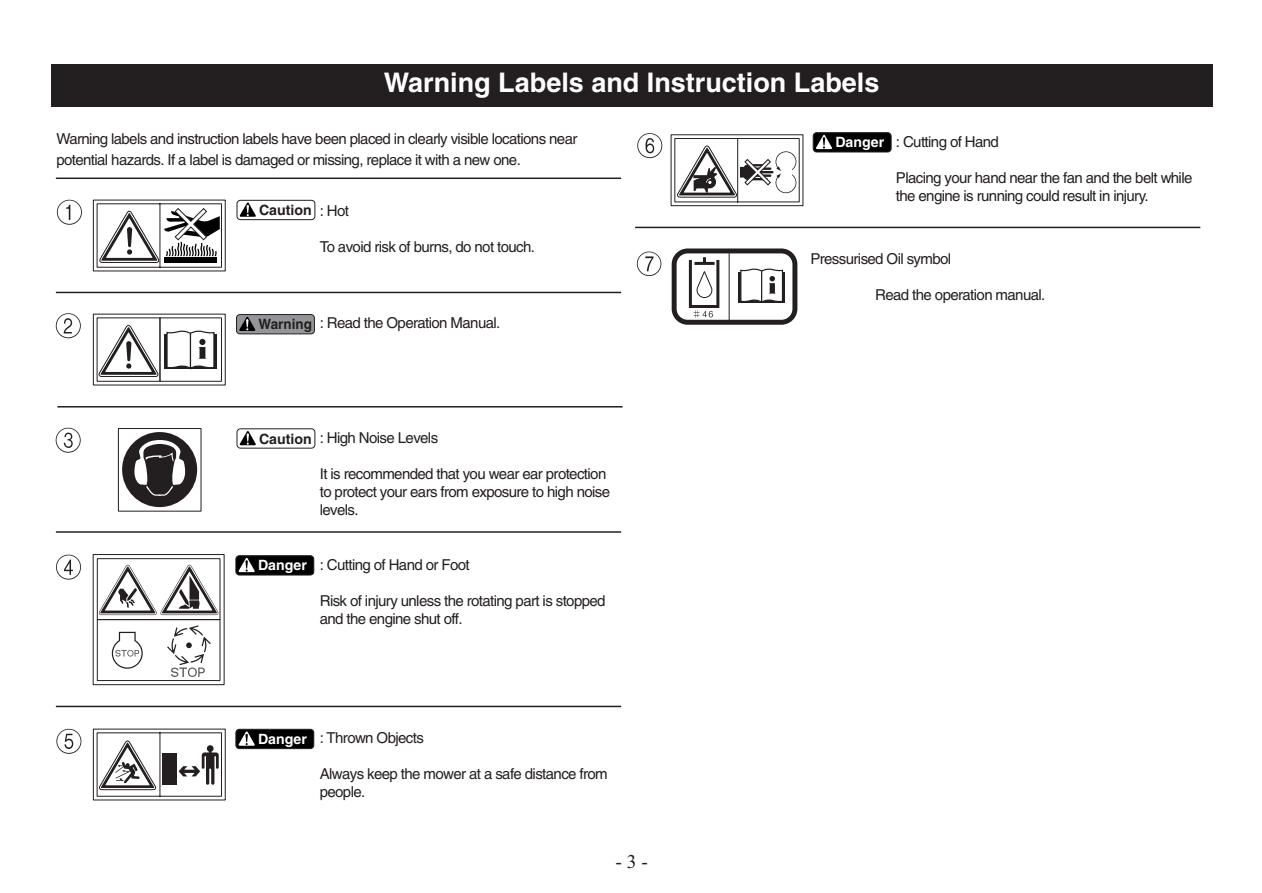
<style>
.page{position:relative;width:1262px;height:893px;background:#fff}
.page>*{position:absolute;margin:0;border:0;box-sizing:border-box;transform-origin:0 0}
.t1{font:700 27px "Helvetica";color:#fff}
.t2{font:19.5px "Times New Roman";color:#231f20}
.t3{font:15px/18px "Helvetica";letter-spacing:-.04em;color:#231f20}
.t4{font:700 14.1px "Helvetica";color:#fff}
.t5{font:700 14.1px "Helvetica";color:#231f20}
.t6{font:700 14.1px "Helvetica";color:#231f20;scale:.95 1}
.s1{font-family:"Gothic BBB";font-weight:500}
</style>
<div class="page">
<div style="left:51px;top:64px;width:1161px;height:42px;background:#231f20"></div>
<div style="left:118px;top:428px;width:83px;height:83px;border:1px solid #231f20"></div>
<div style="left:122px;top:432px;width:75px;height:75px;background:#231f20;border-radius:50%"></div>
<svg style="left:134px;top:440px;width:51px;height:56px"></svg>
<div style="left:93px;top:728px;width:133px;height:72px;border:1px solid #231f20"></div>
<div style="left:670px;top:134px;width:133px;height:72px;border:1px solid #231f20"></div>
<div style="left:93px;top:200px;width:133px;height:71px;border:1px solid #231f20"></div>
<svg style="left:96px;top:203px;width:126px;height:65px"></svg>
<div style="left:93px;top:554px;width:131px;height:131px;background:#fff;border:1px solid #231f20"></div>
<svg style="left:99px;top:564px;width:119px;height:51px"></svg>
<div style="left:97px;top:558px;width:123px;height:62px;border:1px solid #231f20"></div>
<svg style="left:167px;top:625px;width:44px;height:52px"></svg>
<svg style="left:112px;top:631px;width:31px;height:37px"></svg>
<div style="left:97px;top:619px;width:123px;height:61px;border:1px solid #231f20"></div>
<div style="left:164px;top:335px;width:53px;height:34px;background:#231f20"></div>
<svg style="left:166px;top:330px;width:49px;height:38px"></svg>
<svg style="left:671px;top:248px;width:126px;height:77px"></svg>
<div style="left:93px;top:314px;width:133px;height:71px;border:1px solid #231f20"></div>
<svg style="left:99px;top:325px;width:59px;height:52px"></svg>
<svg style="left:96px;top:732px;width:126px;height:65px"></svg>
<div style="left:162px;top:752px;width:15px;height:32px;background:#231f20"></div>
<svg style="left:674px;top:138px;width:126px;height:65px"></svg>
<hr style="left:56px;top:531px;width:565px;height:1px;background:#231f20">
<hr style="left:56px;top:177px;width:565px;height:2px;background:#231f20">
<svg style="left:57px;top:200px;width:25px;height:25px"></svg>
<svg style="left:56px;top:313px;width:25px;height:25px"></svg>
<svg style="left:56px;top:427px;width:25px;height:26px"></svg>
<hr style="left:56px;top:705px;width:565px;height:2px;background:#231f20">
<svg style="left:56px;top:728px;width:25px;height:26px"></svg>
<hr style="left:56px;top:292px;width:565px;height:1px;background:#231f20">
<hr style="left:57px;top:406px;width:565px;height:1px;background:#231f20">
<hr style="left:635px;top:227px;width:565px;height:1px;background:#231f20">
<svg style="left:637px;top:133px;width:25px;height:25px"></svg>
<svg style="left:56px;top:554px;width:25px;height:25px"></svg>
<svg style="left:637px;top:251px;width:24px;height:25px"></svg>
<svg style="left:240px;top:202px;width:16px;height:15px"></svg>
<div style="left:236px;top:200px;width:79px;height:20px;border:1px solid #231f20;border-radius:3px"></div>
<svg style="left:240px;top:431px;width:16px;height:14px"></svg>
<div style="left:236px;top:428px;width:79px;height:20px;border:1px solid #231f20;border-radius:3px"></div>
<div style="left:236px;top:314px;width:79px;height:20px;background:#939598;border:1px solid #231f20;border-radius:3px"></div>
<svg style="left:239px;top:316px;width:16px;height:15px"></svg>
<div style="left:235px;top:555px;width:79px;height:20px;background:#000;border:1px solid #231f20;border-radius:3px"></div>
<svg style="left:239px;top:558px;width:16px;height:14px"></svg>
<div style="left:812px;top:132px;width:79px;height:20px;background:#000;border:1px solid #231f20;border-radius:3px"></div>
<svg style="left:816px;top:135px;width:16px;height:14px"></svg>
<div style="left:235px;top:728px;width:79px;height:21px;background:#000;border:1px solid #231f20;border-radius:3px"></div>
<svg style="left:239px;top:731px;width:16px;height:14px"></svg>
<h1 class="t1" style="left:384px;top:73px;width:497px">Warning Labels and Instruction Labels</h1>
<p class="t3" style="left:56px;top:130px;width:522px;line-height:21px">Warning labels and instruction labels have been placed in clearly visible locations near potential hazards. If a label is damaged or missing, replace it with a new one.</p>
<p class="t3" style="left:847px;top:134px;width:153px"><span class="s1">　　　</span> : Cutting of Hand</p>
<p class="t3" style="left:896px;top:170px;width:298px">Placing your hand near the fan and the belt while the engine is running could result in injury.</p>
<p class="t4" style="left:835px;top:137px;width:50px">Danger</p>
<p class="t5" style="left:259px;top:205px;width:54px">Caution</p>
<p class="t3" style="left:271px;top:203px;width:80px"><span class="s1">　　　</span> : Hot</p>
<p class="t3" style="left:320px;top:239px;width:217px">To avoid risk of burns, do not touch.</p>
<p class="t3" style="left:810px;top:251px;width:142px">Pressurised Oil symbol</p>
<p class="t3" style="left:846px;top:287px;width:200px"><span class="s1">　　</span>Read the operation manual.</p>
<p class="t3" style="left:271px;top:315px;width:231px"><span class="s1">　　　</span> : Read the Operation Manual.</p>
<p class="t6" style="left:259px;top:319px;width:58px">Warning</p>
<p class="t3" style="left:271px;top:430px;width:169px"><span class="s1">　　　</span> : High Noise Levels</p>
<p class="t3" style="left:320px;top:466px;width:292px">It is recommended that you wear ear protection to protect your ears from exposure to high noise levels.</p>
<p class="t5" style="left:259px;top:433px;width:54px">Caution</p>
<p class="t3" style="left:271px;top:556px;width:200px"><span class="s1">　　　</span> : Cutting of Hand or Foot</p>
<p class="t3" style="left:320px;top:592px;width:287px">Risk of injury unless the rotating part is stopped and the engine shut off.</p>
<p class="t4" style="left:258px;top:560px;width:50px">Danger</p>
<p class="t3" style="left:271px;top:730px;width:154px"><span class="s1">　　　</span> : Thrown Objects</p>
<p class="t3" style="left:320px;top:766px;width:289px">Always keep the mower at a safe distance from people.</p>
<p class="t4" style="left:258px;top:734px;width:50px">Danger</p>
<h2 class="t2" style="left:615px;top:854px;width:34px">-3-</h2>
</div>
